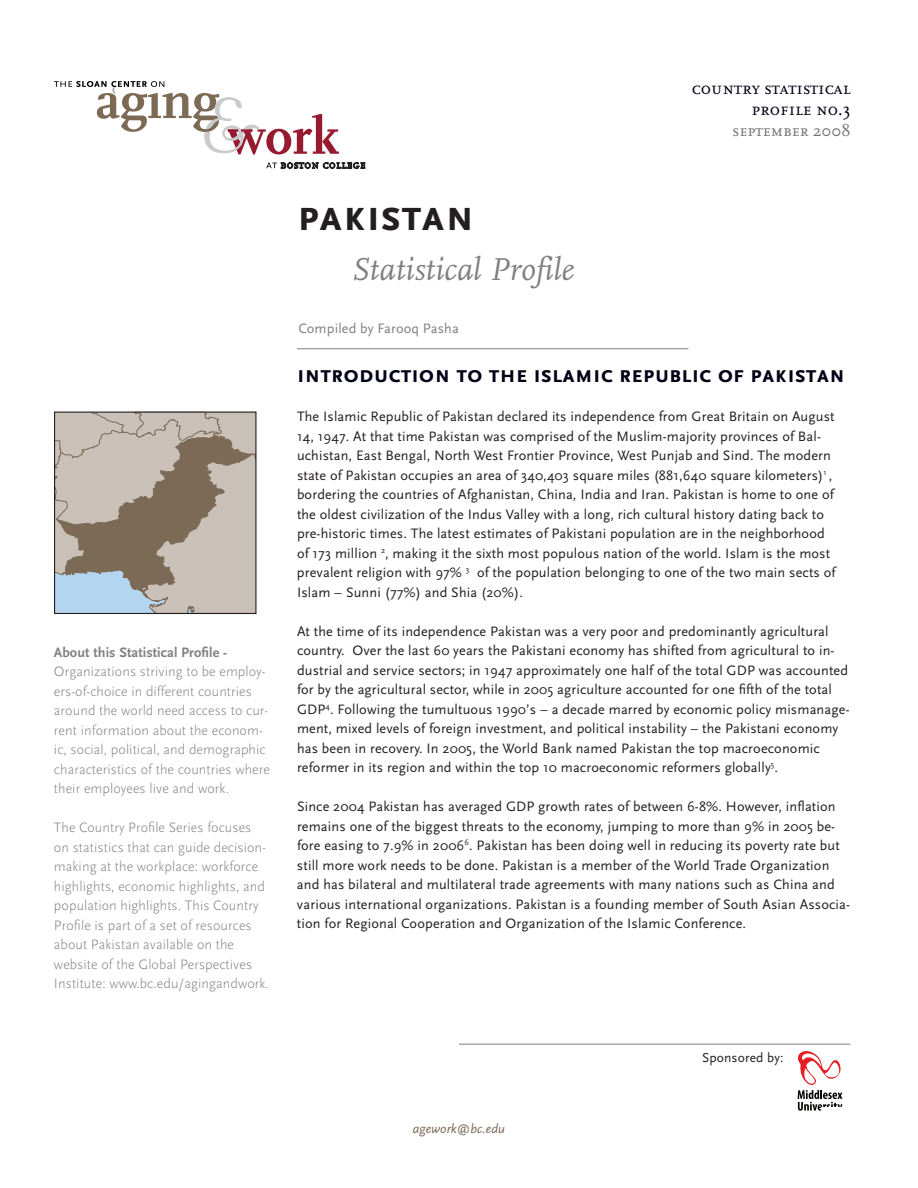
<style>
.page{position:relative;width:918px;height:1188px;background:#fff}
.page>*{position:absolute;margin:0;border:0;box-sizing:border-box;transform-origin:0 0}
.t1{font:700 45px "Scala Sans Caps";color:#231f20}
.t2{font:italic 33px "Scala";color:#808083}
.t3{font:700 24px "Scala Sans Caps";color:#000015}
.t4{font:18px/21px "Scala Caps";color:#000015;text-align:right}
.t5{font:16.5px "Scala Caps";color:#717074}
.t6{font:14.25px/19.5px "Scala Sans";letter-spacing:.01em;color:#231f20}
.t7{font:300 14.25px/19.5px "Scala Sans";letter-spacing:.005em;color:#808083}
.t8{font:700 14.25px "Scala Sans";letter-spacing:.005em;color:#808083}
.t9{font:14.25px "Scala Sans";letter-spacing:.01em;color:#808083}
.t10{font:italic 13.5px "Scala Sans";color:#7c6954}
.t11{font:13.5px "Scala Sans";letter-spacing:.01em;color:#231f20}
.s1{font-family:"Scala"}
</style>
<div class="page">
<svg style="left:266px;top:162px;width:99px;height:7px"></svg>
<svg style="left:54px;top:81px;width:110px;height:6px"></svg>
<svg style="left:97px;top:93px;width:242px;height:61px"></svg>
<hr style="left:297px;top:348px;width:391px;height:1px;background:#808083">
<hr style="left:459px;top:1044px;width:391px;height:1px;background:#808083">
<svg style="left:798px;top:1051px;width:44px;height:60px"></svg>
<svg style="left:55px;top:411px;width:201px;height:201px;background:#afa79e"></svg>
<div style="left:54px;top:412px;width:202px;height:202px;border:1px solid #231f20"></div>
<div style="left:822px;top:1108px;width:28px;height:31px;background:#fff"></div>
<p class="t4" style="left:692px;top:78px;width:160px">country statistical profile no.<span class="s1">3</span></p>
<p class="t5" style="left:733px;top:122px;width:119px">september <span class="s1">2008</span></p>
<p class="t8" style="left:54px;top:644px;width:174px">About this Statistical Profile -</p>
<p class="t7" style="left:54px;top:662px;width:218px">Organizations striving to be employ&shy;ers-of-choice in different countries around the world need access to cur&shy;rent information about the econom&shy;ic, social, political, and demographic characteristics of the countries where their employees live and work.</p>
<p class="t7" style="left:54px;top:818px;width:217px">The Country Profile Series focuses on statistics that can guide decision&shy;making at the workplace: workforce highlights, economic highlights, and population highlights. This Country Profile is part of a set of resources about Pakistan available on the website of the Global Perspectives Institute: www.bc.edu/agingandwork.</p>
<h1 class="t1" style="left:297px;top:190px;width:179px">pakistan</h1>
<h2 class="t2" style="left:351px;top:252px;width:224px">Statistical Profile</h2>
<p class="t9" style="left:298px;top:321px;width:162px">Compiled by Farooq Pasha</p>
<h3 class="t3" style="left:297px;top:361px;width:550px">introduction to the islamic republic of pakistan</h3>
<p class="t6" style="left:297px;top:407px;width:540px">The Islamic Republic of Pakistan declared its independence from Great Britain on August 14, 1947. At that time Pakistan was comprised of the Muslim-majority provinces of Bal&shy;uchistan, East Bengal, North West Frontier Province, West Punjab and Sind. The modern state of Pakistan occupies an area of 340,403 square miles (881,640 square kilometers)<sup>1</sup> , bordering the countries of Afghanistan, China, India and Iran. Pakistan is home to one of the oldest civilization of the Indus Valley with a long, rich cultural history dating back to pre-historic times. The latest estimates of Pakistani population are in the neighborhood of 173 million <sup>2</sup>, making it the sixth most populous nation of the world. Islam is the most prevalent religion with 97% <sup>3</sup> of the population belonging to one of the two main sects of Islam – Sunni (77%) and Shia (20%).</p>
<p class="t6" style="left:297px;top:622px;width:554px">At the time of its independence Pakistan was a very poor and predominantly agricultural country. Over the last 60 years the Pakistani economy has shifted from agricultural to in&shy;dustrial and service sectors; in 1947 approximately one half of the total GDP was accounted for by the agricultural sector, while in 2005 agriculture accounted for one fifth of the total GDP<sup>4</sup>. Following the tumultuous 1990’s – a decade marred by economic policy mismanage&shy;ment, mixed levels of foreign investment, and political instability – the Pakistani economy has been in recovery. In 2005, the World Bank named Pakistan the top macroeconomic reformer in its region and within the top 10 macroeconomic reformers globally<sup>5</sup>.</p>
<p class="t6" style="left:297px;top:797px;width:555px">Since 2004 Pakistan has averaged GDP growth rates of between 6-8%. However, inflation remains one of the biggest threats to the economy, jumping to more than 9% in 2005 be&shy;fore easing to 7.9% in 2006<sup>6</sup>. Pakistan has been doing well in reducing its poverty rate but still more work needs to be done. Pakistan is a member of the World Trade Organization and has bilateral and multilateral trade agreements with many nations such as China and various international organizations. Pakistan is a founding member of South Asian Associa&shy;tion for Regional Cooperation and Organization of the Islamic Conference.</p>
<p class="t10" style="left:413px;top:1122px;width:94px">agework@bc.edu</p>
<p class="t11" style="left:702px;top:1050px;width:83px">Sponsored by:</p>
</div>
